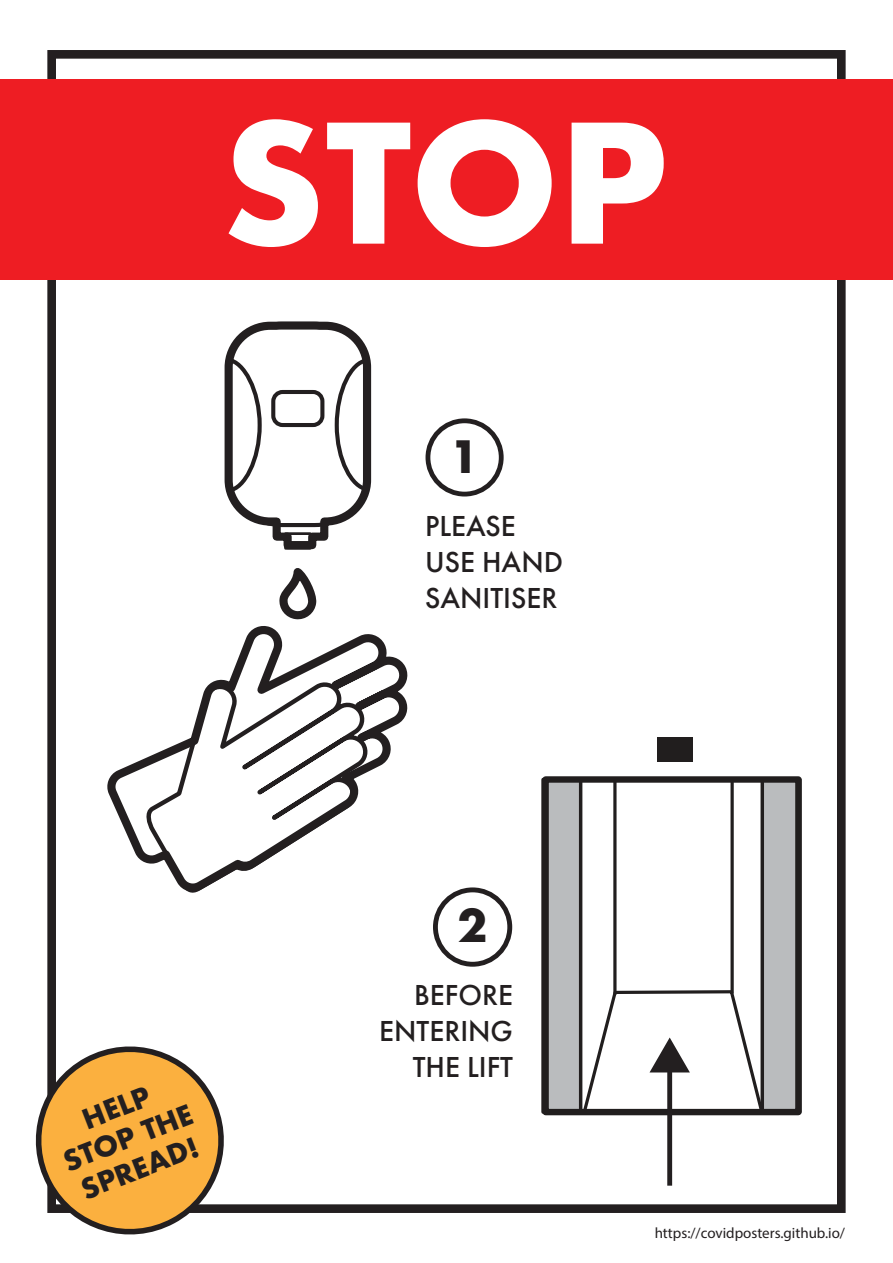
<style>
.page{position:relative;width:893px;height:1263px;background:#fff}
.page>*{position:absolute;margin:0;border:0;box-sizing:border-box;transform-origin:0 0}
.t1{font:700 160.5px "Futura";color:#fff}
.t2{font:700 43.95px "Futura";color:#231f20}
.t3{font:700 43.35px "Futura";color:#231f20}
.t4{font:500 30px/36px "Futura PT";color:#231f20}
.t5{font:700 27px/32.4px "Futura";color:#231f20;text-align:center}
.t6{font:15px "Myriad Pro";color:#231f20}
</style>
<div class="page">
<div style="left:47px;top:50px;width:799px;height:1163px;border:9px solid #231f20"></div>
<div style="left:0;top:79px;width:892px;height:201px;background:#ee1d23"></div>
<div style="left:657px;top:737px;width:36px;height:25px;background:#211e1e"></div>
<hr style="left:613px;top:780px;width:3px;height:214px;background:#211e1e">
<svg style="left:730px;top:783px;width:4px;height:205px"></svg>
<div style="left:760px;top:778px;width:42px;height:336px;background:#babcbe;border:3px solid #211e1e"></div>
<div style="left:541px;top:778px;width:41px;height:336px;background:#babcbe;border:3px solid #211e1e"></div>
<div style="left:542px;top:776px;width:260px;height:339px;border:6px solid #211e1e"></div>
<svg style="left:224px;top:321px;width:148px;height:296px"></svg>
<svg style="left:107px;top:617px;width:301px;height:276px"></svg>
<svg style="left:35px;top:1029px;width:199px;height:206px"></svg>
<div style="left:426px;top:418px;width:78px;height:78px;border:5px solid #231f20;border-radius:50%"></div>
<div style="left:433px;top:887px;width:79px;height:80px;border:5px solid #231f20;border-radius:50%"></div>
<svg style="left:580px;top:988px;width:185px;height:198px"></svg>
<h1 class="t1" style="left:221px;top:67px;width:448px">STOP</h1>
<h3 class="t3" style="left:450px;top:425px;width:31px">1</h3>
<p class="t4" style="left:425px;top:508px;width:139px">PLEASE<br>USE HAND<br>SANITISER</p>
<p class="t5" style="left:47px;top:1116px;width:138px;rotate:-21deg">HELP<br>STOP THE<br>SPREAD!</p>
<h2 class="t2" style="left:458px;top:894px;width:31px">2</h2>
<p class="t4" style="left:379px;top:977px;width:135px;text-align:right">BEFORE<br>ENTERING<br>THE LIFT</p>
<p class="t6" style="left:655px;top:1224px;width:192px">https://covidposters.github.io/</p>
</div>
